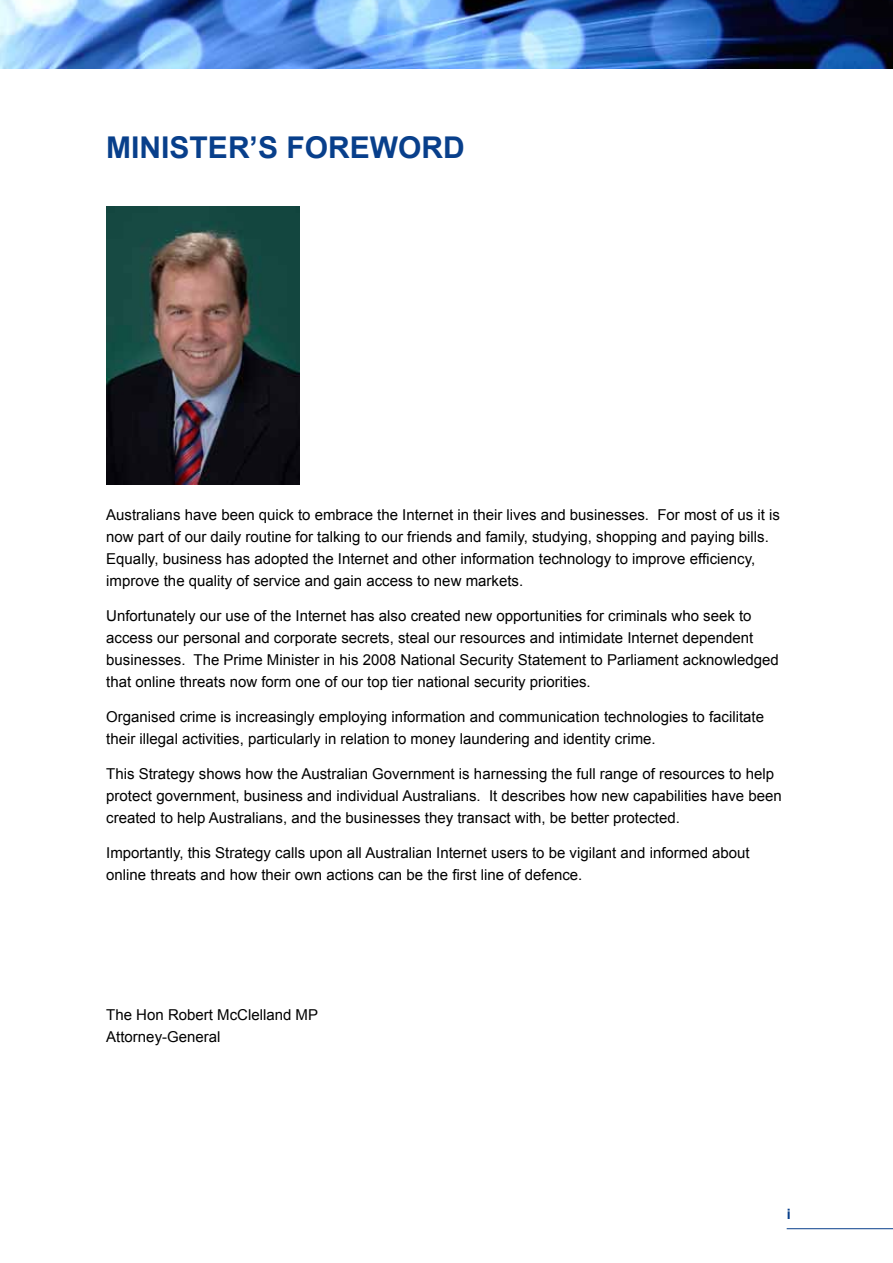
<style>
.page{position:relative;width:893px;height:1263px;background:#fff}
.page>*{position:absolute;margin:0;border:0;box-sizing:border-box;transform-origin:0 0}
.t1{font:700 30px "Arial";color:#083f8b}
.t2{font:15px/22.2px "Arial";color:#000}
.t3{font:700 14.25px "Arial";color:#083f8b}
</style>
<div class="page">
<hr style="left:787px;top:1228px;width:106px;height:1px;background:#083f8b">
<img style="left:0;top:0;width:893px;height:68px">
<img style="left:106px;top:206px;width:194px;height:279px">
<h1 class="t1" style="left:106px;top:128px;width:105px">MINISTER</h1>
<h1 class="t1" style="left:250px;top:128px;width:217px">’S FOREWORD</h1>
<p class="t2" style="left:106px;top:503px;width:675px">Australians have been quick to embrace the Internet in their lives and businesses. For most of us it is now part of our daily routine for talking to our friends and family, studying, shopping and paying bills.<br>Equally, business has adopted the Internet and other information technology to improve efficiency, improve the quality of service and gain access to new markets.</p>
<p class="t2" style="left:106px;top:605px;width:674px">Unfortunately our use of the Internet has also created new opportunities for criminals who seek to access our personal and corporate secrets, steal our resources and intimidate Internet dependent businesses. The Prime Minister in his 2008 National Security Statement to Parliament acknowledged that online threats now form one of our top tier national security priorities.</p>
<p class="t2" style="left:106px;top:706px;width:659px">Organised crime is increasingly employing information and communication technologies to facilitate their illegal activities, particularly in relation to money laundering and identity crime.</p>
<p class="t2" style="left:106px;top:763px;width:677px">This Strategy shows how the Australian Government is harnessing the full range of resources to help protect government, business and individual Australians. It describes how new capabilities have been created to help Australians, and the businesses they transact with, be better protected.</p>
<p class="t2" style="left:106px;top:842px;width:645px">Importantly, this Strategy calls upon all Australian Internet users to be vigilant and informed about online threats and how their own actions can be the first line of defence.</p>
<p class="t2" style="left:106px;top:1004px;width:213px">The Hon Robert McClelland MP<br>Attorney-General</p>
<p class="t3" style="left:787px;top:1205px;width:5px">i</p>
</div>
